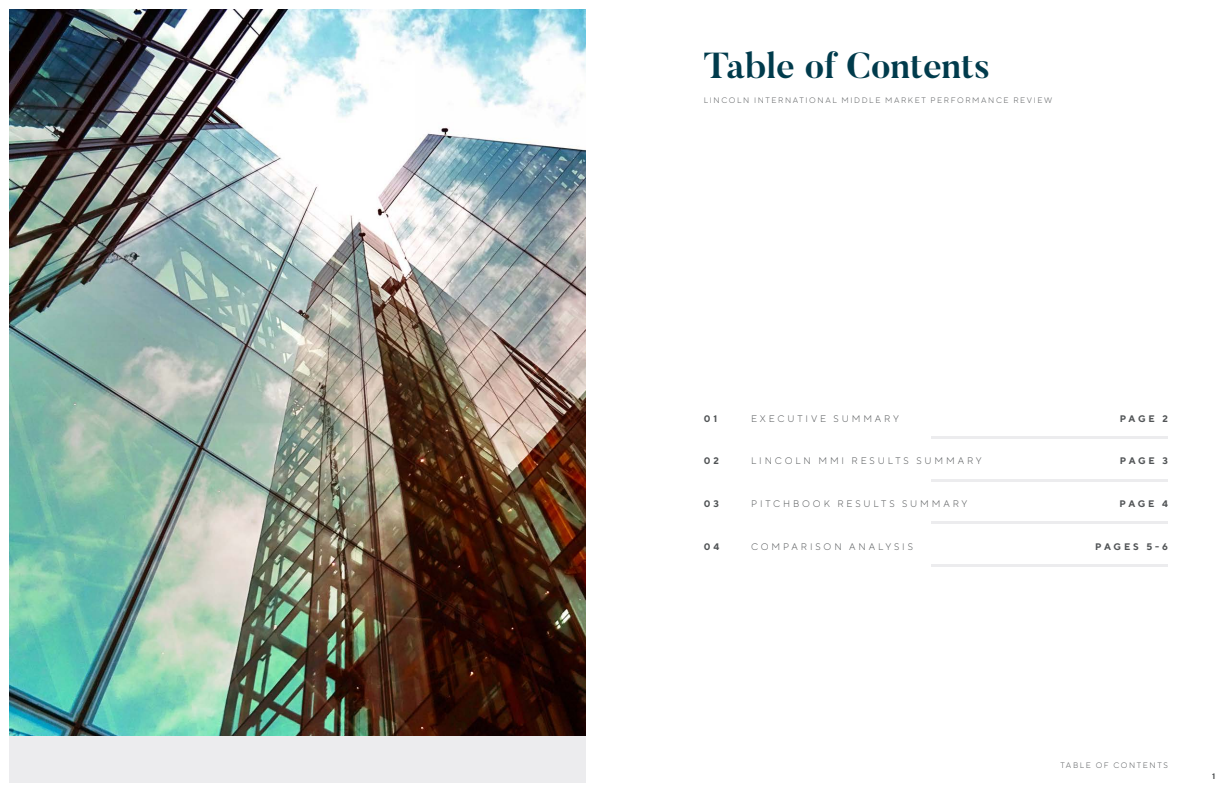
<style>
.page{position:relative;width:1224px;height:792px;background:#fff}
.page>*{position:absolute;margin:0;border:0;box-sizing:border-box;transform-origin:0 0}
.Heading_2_-_Left{font:700 36px "Butler";color:#003b4c}
.Heading_3_-_Left{font:300 9.5px "TT Norms";letter-spacing:.3em;color:#515456}
.Heading_3_-_Right{font:700 9.5px "TT Norms";letter-spacing:.26em;color:#515456}
.Heading_3_-_Left-2{font:700 9.5px "TT Norms";color:#515456}
.Heading_4_-_Left{font:300 8px "TT Norms";letter-spacing:.2em;color:#515456}
.Heading_4_-_Right{font:300 8px "TT Norms";letter-spacing:.2em;color:#515456}
.Heading_4_-_Right-2{font:700 8px "TT Norms";color:#515456}
</style>
<div class="page">
<hr style="left:932px;top:436px;width:236px;height:3px;background:#ececee">
<hr style="left:932px;top:564px;width:236px;height:3px;background:#ececee">
<hr style="left:932px;top:479px;width:236px;height:3px;background:#ececee">
<hr style="left:932px;top:521px;width:236px;height:3px;background:#ececee">
<img style="left:9px;top:9px;width:577px;height:727px">
<div style="left:9px;top:736px;width:577px;height:47px;background:#ececee"></div>
<p class="Heading_2_-_Left" style="left:704px;top:43px;width:288px">Table of Contents</p>
<p class="Heading_4_-_Left" style="left:704px;top:96px;width:350px">LINCOLN INTERNATIONAL MIDDLE MARKET PERFORMANCE REVIEW</p>
<p class="Heading_3_-_Left-2" style="left:704px;top:412px;width:15px">0 1</p>
<p class="Heading_3_-_Left" style="left:751px;top:412px;width:149px">EXECUTIVE SUMMARY</p>
<p class="Heading_3_-_Right" style="left:1120px;top:412px;width:50px">PAGE 2</p>
<p class="Heading_3_-_Left-2" style="left:704px;top:455px;width:17px">0 2</p>
<p class="Heading_3_-_Left-2" style="left:704px;top:498px;width:17px">0 3</p>
<p class="Heading_3_-_Left" style="left:751px;top:455px;width:232px">LINCOLN MMI RESULTS SUMMARY</p>
<p class="Heading_3_-_Left" style="left:751px;top:498px;width:218px">PITCHBOOK RESULTS SUMMARY</p>
<p class="Heading_3_-_Right" style="left:1120px;top:455px;width:50px">PAGE 3</p>
<p class="Heading_3_-_Right" style="left:1120px;top:498px;width:50px">PAGE 4</p>
<p class="Heading_3_-_Left-2" style="left:704px;top:541px;width:17px">0 4</p>
<p class="Heading_3_-_Left" style="left:751px;top:541px;width:163px">COMPARISON ANALYSIS</p>
<p class="Heading_3_-_Right" style="left:1095px;top:541px;width:74px">PAGES 5-6</p>
<p class="Heading_4_-_Right" style="left:1060px;top:760px;width:109px">TABLE OF CONTENTS</p>
<p class="Heading_4_-_Right-2" style="left:1212px;top:771px;width:5px">1</p>
</div>
